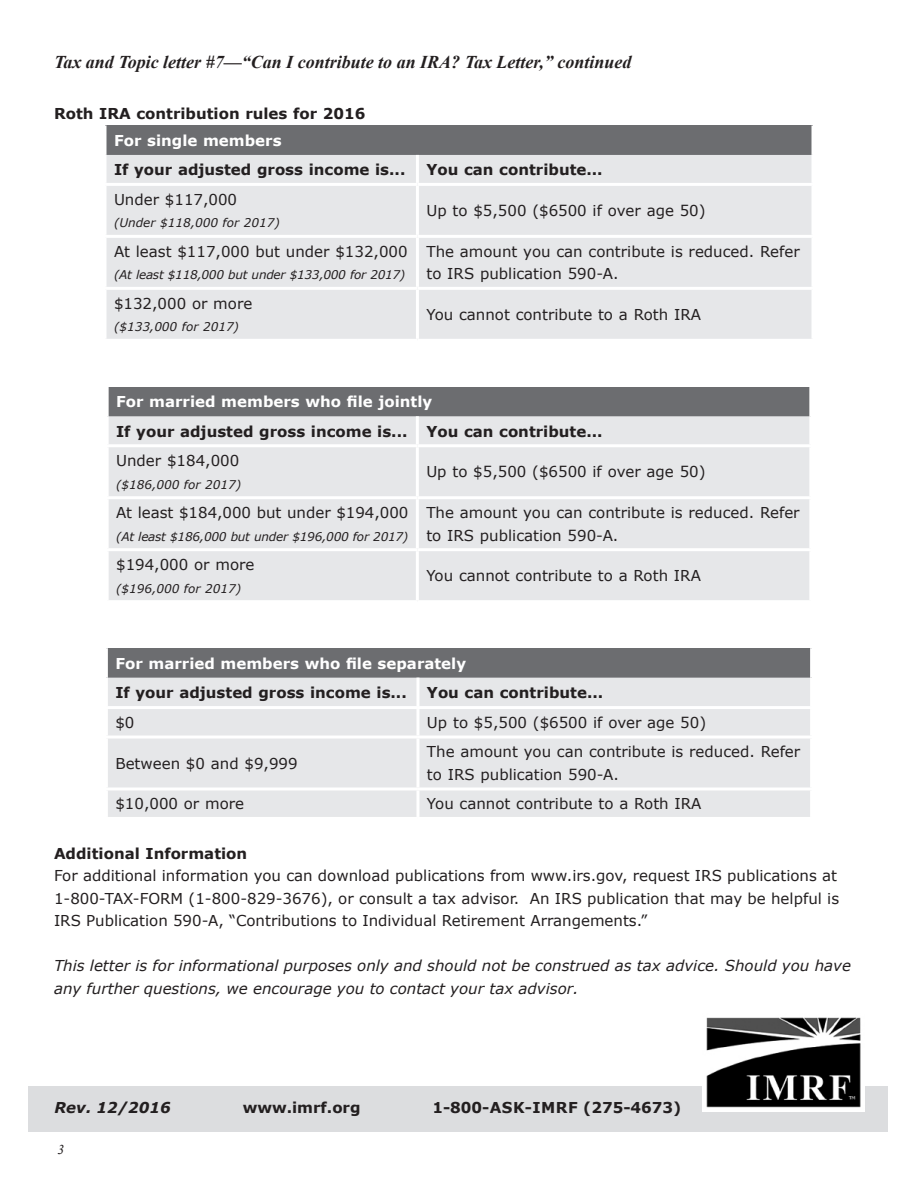
<style>
.page{position:relative;width:918px;height:1188px;background:#fff}
.page>*{position:absolute;margin:0;border:0;box-sizing:border-box;transform-origin:0 0}
.t1{font:italic 700 18px "Times New Roman";color:#231f20}
.Subhead{font:15px/22.5px "Verdana";color:#231f20}
.Body{font:15px/22.5px "Verdana";color:#231f20}
.Subhead-2{font:700 15px "Verdana";color:#231f20}
.Body-2{font:italic 15px/22.5px "Verdana";color:#231f20}
.Subhead-3{font:700 15px "Verdana";color:#fff}
.t2{font:italic 700 15px "Verdana";color:#231f20}
.t3{font:italic 13.5px "Times New Roman";color:#231f20}
.Subhead-4{font:italic 12px "Verdana";letter-spacing:-.02em;color:#231f20}
.Subhead-5{font:italic 12px "Verdana";color:#231f20}
</style>
<div class="page">
<div style="left:29px;top:1087px;width:859px;height:45px;background:#dcdddf"></div>
<img style="left:703px;top:1017px;width:162px;height:94px">
<div style="left:105px;top:125px;width:708px;height:30px;background:#6c6d70"></div>
<div style="left:106px;top:155px;width:706px;height:184px;background:#e6e7e9"></div>
<hr style="left:104px;top:125px;width:2px;height:30px;background:#fff">
<hr style="left:812px;top:125px;width:2px;height:30px;background:#fff">
<hr style="left:416px;top:155px;width:3px;height:28px;background:#fff">
<hr style="left:104px;top:183px;width:313px;height:3px;background:#fff">
<hr style="left:417px;top:183px;width:397px;height:3px;background:#fff">
<hr style="left:416px;top:186px;width:3px;height:49px;background:#fff">
<hr style="left:104px;top:235px;width:313px;height:3px;background:#fff">
<hr style="left:417px;top:235px;width:397px;height:3px;background:#fff">
<hr style="left:416px;top:238px;width:3px;height:49px;background:#fff">
<hr style="left:104px;top:287px;width:313px;height:3px;background:#fff">
<hr style="left:417px;top:287px;width:397px;height:3px;background:#fff">
<hr style="left:416px;top:290px;width:3px;height:49px;background:#fff">
<div style="left:107px;top:387px;width:704px;height:29px;background:#6c6d70"></div>
<div style="left:109px;top:416px;width:700px;height:184px;background:#e6e7e9"></div>
<hr style="left:106px;top:387px;width:3px;height:29px;background:#fff">
<hr style="left:809px;top:387px;width:3px;height:29px;background:#fff">
<hr style="left:416px;top:416px;width:3px;height:28px;background:#fff">
<hr style="left:106px;top:444px;width:311px;height:3px;background:#fff">
<hr style="left:417px;top:444px;width:395px;height:3px;background:#fff">
<hr style="left:416px;top:447px;width:3px;height:49px;background:#fff">
<hr style="left:106px;top:496px;width:311px;height:3px;background:#fff">
<hr style="left:417px;top:496px;width:395px;height:3px;background:#fff">
<hr style="left:416px;top:499px;width:3px;height:49px;background:#fff">
<hr style="left:106px;top:548px;width:311px;height:3px;background:#fff">
<hr style="left:417px;top:548px;width:395px;height:3px;background:#fff">
<hr style="left:416px;top:551px;width:3px;height:49px;background:#fff">
<div style="left:106px;top:648px;width:706px;height:30px;background:#6c6d70"></div>
<div style="left:108px;top:678px;width:702px;height:139px;background:#e6e7e9"></div>
<hr style="left:105px;top:648px;width:3px;height:30px;background:#fff">
<hr style="left:810px;top:648px;width:3px;height:30px;background:#fff">
<hr style="left:416px;top:678px;width:3px;height:28px;background:#fff">
<hr style="left:105px;top:706px;width:313px;height:3px;background:#fff">
<hr style="left:418px;top:706px;width:395px;height:3px;background:#fff">
<hr style="left:416px;top:709px;width:3px;height:27px;background:#fff">
<hr style="left:105px;top:736px;width:313px;height:3px;background:#fff">
<hr style="left:418px;top:736px;width:395px;height:3px;background:#fff">
<hr style="left:416px;top:739px;width:3px;height:48px;background:#fff">
<hr style="left:105px;top:787px;width:313px;height:3px;background:#fff">
<hr style="left:418px;top:787px;width:395px;height:3px;background:#fff">
<hr style="left:416px;top:790px;width:3px;height:27px;background:#fff">
<p class="t1" style="left:54px;top:49px;width:579px">Tax and Topic letter #7—“Can I contribute to an IRA? Tax Letter,” continued</p>
<p class="Subhead-2" style="left:54px;top:103px;width:313px">Roth IRA contribution rules for 2016</p>
<p class="Subhead-3" style="left:114px;top:130px;width:169px">For single members</p>
<p class="Subhead-2" style="left:114px;top:159px;width:293px">If your adjusted gross income is...</p>
<p class="Subhead-2" style="left:426px;top:159px;width:178px">You can contribute...</p>
<p class="Subhead" style="left:114px;top:188px;width:125px">Under $117,000</p>
<p class="Subhead-5" style="left:114px;top:215px;width:167px">(Under $118,000 for 2017)</p>
<p class="Subhead" style="left:426px;top:199px;width:281px">Up to $5,500 ($6500 if over age 50)</p>
<p class="Subhead" style="left:114px;top:240px;width:295px">At least $117,000 but under $132,000</p>
<p class="Subhead-4" style="left:114px;top:267px;width:293px">(At least $118,000 but under $133,000 for 2017)</p>
<p class="Subhead" style="left:114px;top:292px;width:140px">$132,000 or more</p>
<p class="Subhead-5" style="left:114px;top:319px;width:127px">($133,000 for 2017)</p>
<p class="Subhead" style="left:426px;top:240px;width:375px">The amount you can contribute is reduced. Refer to IRS publication 590-A.</p>
<p class="Subhead" style="left:426px;top:303px;width:276px">You cannot contribute to a Roth IRA</p>
<p class="Subhead-3" style="left:116px;top:391px;width:318px">For married members who file jointly</p>
<p class="Subhead-2" style="left:116px;top:421px;width:293px">If your adjusted gross income is...</p>
<p class="Subhead-2" style="left:426px;top:421px;width:178px">You can contribute...</p>
<p class="Subhead" style="left:116px;top:449px;width:125px">Under $184,000</p>
<p class="Subhead-5" style="left:116px;top:476px;width:127px">($186,000 for 2017)</p>
<p class="Subhead" style="left:426px;top:461px;width:281px">Up to $5,500 ($6500 if over age 50)</p>
<p class="Subhead" style="left:116px;top:501px;width:294px">At least $184,000 but under $194,000</p>
<p class="Subhead-4" style="left:116px;top:528px;width:294px">(At least $186,000 but under $196,000 for 2017)</p>
<p class="Subhead" style="left:116px;top:553px;width:140px">$194,000 or more</p>
<p class="Subhead-5" style="left:116px;top:580px;width:127px">($196,000 for 2017)</p>
<p class="Subhead" style="left:426px;top:501px;width:375px">The amount you can contribute is reduced. Refer to IRS publication 590-A.</p>
<p class="Subhead" style="left:426px;top:565px;width:276px">You cannot contribute to a Roth IRA</p>
<p class="Subhead-3" style="left:115px;top:653px;width:352px">For married members who file separately</p>
<p class="Subhead-2" style="left:115px;top:682px;width:293px">If your adjusted gross income is...</p>
<p class="Subhead-2" style="left:427px;top:682px;width:178px">You can contribute...</p>
<p class="Subhead" style="left:115px;top:711px;width:21px">$0</p>
<p class="Subhead" style="left:427px;top:711px;width:281px">Up to $5,500 ($6500 if over age 50)</p>
<p class="Subhead" style="left:115px;top:752px;width:184px">Between $0 and $9,999</p>
<p class="Subhead" style="left:427px;top:741px;width:375px">The amount you can contribute is reduced. Refer to IRS publication 590-A.</p>
<p class="Subhead" style="left:115px;top:793px;width:130px">$10,000 or more</p>
<p class="Subhead" style="left:427px;top:793px;width:276px">You cannot contribute to a Roth IRA</p>
<p class="Subhead-2" style="left:54px;top:843px;width:195px">Additional Information</p>
<p class="Body" style="left:54px;top:865px;width:787px">For additional information you can download publications from www.irs.gov, request IRS publications at<br>1-800-TAX-FORM (1-800-829-3676), or consult a tax advisor. An IRS publication that may be helpful is<br>IRS Publication 590-A, “Contributions to Individual Retirement Arrangements.”</p>
<p class="Body-2" style="left:54px;top:955px;width:799px">This letter is for informational purposes only and should not be construed as tax advice. Should you have any further questions, we encourage you to contact your tax advisor.</p>
<p class="t2" style="left:55px;top:1097px;width:118px">Rev. 12/2016</p>
<p class="Subhead-2" style="left:243px;top:1097px;width:119px">www.imrf.org</p>
<p class="Subhead-2" style="left:432px;top:1097px;width:250px">1-800-ASK-IMRF (275-4673)</p>
<p class="t3" style="left:57px;top:1140px;width:8px">3</p>
</div>
